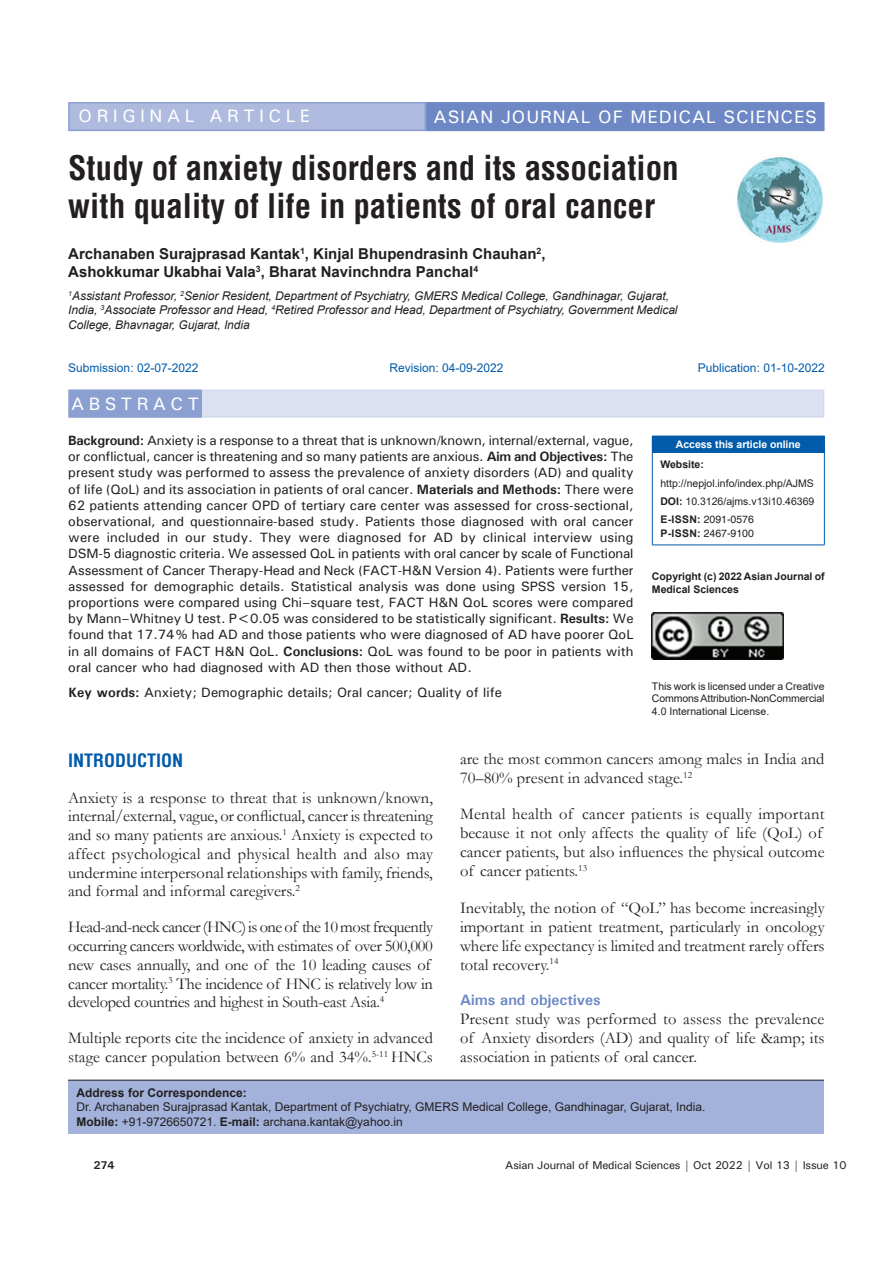
<style>
.page{position:relative;width:893px;height:1263px;background:#fff}
.page>*{position:absolute;margin:0;border:0;box-sizing:border-box;transform-origin:0 0}
.AT{font:700 condensed 33px/37.5px "Helvetica";color:#231f20}
.AH{font:500 18px "Univers";letter-spacing:.05em;color:#fff}
.AH-2{font:500 18px "Univers";letter-spacing:.25em;color:#fff}
.t1{font:700 condensed 18px "Helvetica";color:#015aaa}
.ABSH{font:500 18px "Univers";letter-spacing:.25em;color:#fff}
.TX{font:16.5px/19px "Garamond";color:#231f20;text-align:justify}
.TX-2{font:16.5px/18.8px "Garamond";letter-spacing:-.02em;color:#231f20}
.AU{font:700 15px/18px "Helvetica";color:#231f20}
.t2{font:700 15px "Univers";color:#6d88c5}
.ABS{font:500 13.5px/16.2px "Univers";color:#231f20;text-align:justify}
.KWD{font:500 13.5px "Univers";color:#231f20}
.AFF{font:italic 12px/14.4px "Arial";letter-spacing:-.005em;color:#231f20}
.ADD{font:12px/14.4px "Arial";color:#231f20}
.HIS{font:12px "Arial";color:#015aaa}
.t3{font:500 11.25px "Univers";letter-spacing:-.01em;color:#231f20}
.t4{font:700 11.25px "Univers";color:#231f20}
.License{font:10.5px/12.6px "Arial";letter-spacing:-.01em;color:#231f20;text-align:justify}
.License-2{font:700 10.5px/12.6px "Arial";color:#231f20}
.Web{font:10.5px/18.8px "Arial";color:#231f20}
.ISSN{font:10.5px/14.2px "Helvetica";color:#231f20}
.DOI{font:10.5px "Arial";color:#231f20}
.t5{font:700 10.5px "Arial";letter-spacing:-.005em;color:#fff}
.s1{font-weight:700}
</style>
<div class="page">
<div style="left:69px;top:390px;width:755px;height:28px;background:#dbe1f1"></div>
<div style="left:69px;top:390px;width:132px;height:27px;background:#8b9fd1"></div>
<div style="left:68px;top:390px;width:134px;height:28px;border:2px solid #8b9fd1"></div>
<div style="left:68px;top:1080px;width:756px;height:54px;background:#a3b2da"></div>
<hr style="left:68px;top:1080px;width:756px;height:1px;background:#231f20">
<img style="left:737px;top:157px;width:86px;height:86px">
<div style="left:69px;top:103px;width:356px;height:27px;background:#aebade"></div>
<div style="left:68px;top:102px;width:358px;height:29px;border:2px solid #8b9fd1"></div>
<div style="left:427px;top:103px;width:397px;height:27px;background:#6d88c5"></div>
<div style="left:426px;top:102px;width:398px;height:29px;border:2px solid #6d88c5"></div>
<div style="left:652px;top:436px;width:172px;height:16px;background:#015aaa"></div>
<svg style="left:824px;top:436px;width:1px;height:16px"></svg>
<hr style="left:652px;top:453px;width:1px;height:91px;background:#015aaa">
<hr style="left:652px;top:452px;width:173px;height:1px;background:#015aaa">
<hr style="left:824px;top:453px;width:1px;height:91px;background:#015aaa">
<hr style="left:652px;top:544px;width:173px;height:1px;background:#015aaa">
<img style="left:652px;top:613px;width:132px;height:46px">
<p class="AH-2" style="left:79px;top:105px;width:233px">ORIGINAL ARTICLE</p>
<p class="AH" style="left:434px;top:105px;width:385px">ASIAN JOURNAL OF MEDICAL SCIENCES</p>
<p class="AT" style="left:68px;top:149px;width:612px">Study of anxiety disorders and its association with quality of life in patients of oral cancer</p>
<p class="AU" style="left:68px;top:245px;width:479px">Archanaben Surajprasad Kantak<sup>1</sup>, Kinjal Bhupendrasinh Chauhan<sup>2</sup>,<br>Ashokkumar Ukabhai Vala<sup>3</sup>, Bharat Navinchndra Panchal<sup>4</sup></p>
<p class="AFF" style="left:68px;top:289px;width:611px"><sup>1</sup>Assistant Professor, <sup>2</sup>Senior Resident, Department of Psychiatry, GMERS Medical College, Gandhinagar, Gujarat,<br>India, <sup>3</sup>Associate Professor and Head, <sup>4</sup>Retired Professor and Head, Department of Psychiatry, Government Medical<br>College, Bhavnagar, Gujarat, India</p>
<p class="HIS" style="left:68px;top:359px;width:132px">Submission: 02-07-2022</p>
<p class="HIS" style="left:389px;top:359px;width:116px">Revision: 04-09-2022</p>
<p class="HIS" style="left:698px;top:359px;width:128px">Publication: 01-10-2022</p>
<p class="ABSH" style="left:71px;top:392px;width:129px">ABSTRACT</p>
<p class="ABS" style="left:68px;top:432px;width:567px"><span class="s1">Background:</span> Anxiety is a response to a threat that is unknown/known, internal/external, vague, or conflictual, cancer is threatening and so many patients are anxious. <span class="s1">Aim and Objectives:</span> The present study was performed to assess the prevalence of anxiety disorders (AD) and quality of life (QoL) and its association in patients of oral cancer. <span class="s1">Materials and Methods:</span> There were 62 patients attending cancer OPD of tertiary care center was assessed for cross-sectional, observational, and questionnaire-based study. Patients those diagnosed with oral cancer were included in our study. They were diagnosed for AD by clinical interview using DSM-5 diagnostic criteria. We assessed QoL in patients with oral cancer by scale of Functional Assessment of Cancer Therapy-Head and Neck (FACT-H&amp;N Version 4). Patients were further assessed for demographic details. Statistical analysis was done using SPSS version 15, proportions were compared using Chi–square test, FACT H&amp;N QoL scores were compared by Mann–Whitney U test. P&lt;0.05 was considered to be statistically significant. <span class="s1">Results:</span> We found that 17.74% had AD and those patients who were diagnosed of AD have poorer QoL in all domains of FACT H&amp;N QoL. <span class="s1">Conclusions:</span> QoL was found to be poor in patients with oral cancer who had diagnosed with AD then those without AD.</p>
<p class="KWD" style="left:68px;top:683px;width:435px"><span class="s1">Key words:</span> Anxiety; Demographic details; Oral cancer; Quality of life</p>
<p class="t5" style="left:676px;top:437px;width:126px">Access this article online</p>
<p class="Web" style="left:660px;top:455px;width:155px"><span class="s1">Website: </span>http://nepjol.info/index.php/AJMS</p>
<p class="DOI" style="left:660px;top:494px;width:156px"><span class="s1">DOI:</span> 10.3126/ajms.v13i10.46369</p>
<p class="ISSN" style="left:661px;top:512px;width:95px"><span class="s1">E-ISSN:</span> 2091-0576<br><span class="s1">P-ISSN:</span> 2467-9100</p>
<p class="License-2" style="left:652px;top:570px;width:174px">Copyright (c) 2022 Asian Journal of<br>Medical Sciences</p>
<p class="License" style="left:652px;top:680px;width:174px">This work is licensed under a Creative Commons Attribution-NonCommercial 4.0 International License.</p>
<h1 class="t1" style="left:68px;top:748px;width:117px">INTRODUCTION</h1>
<p class="TX" style="left:68px;top:788px;width:366px">Anxiety is a response to threat that is unknown/known, internal/external, vague, or conflictual, cancer is threatening and so many patients are anxious.<sup>1</sup> Anxiety is expected to affect psychological and physical health and also may undermine interpersonal relationships with family, friends, and formal and informal caregivers.<sup>2</sup></p>
<p class="TX-2" style="left:68px;top:917px;width:366px">Head-and-neck cancer (HNC) is one of the 10 most frequently occurring cancers worldwide, with estimates of over 500,000 new cases annually, and one of the 10 leading causes of cancer mortality.<sup>3</sup> The incidence of HNC is relatively low in developed countries and highest in South-east Asia.<sup>4</sup></p>
<p class="TX" style="left:68px;top:1028px;width:366px">Multiple reports cite the incidence of anxiety in advanced stage cancer population between 6% and 34%.<sup>5-11</sup> HNCs</p>
<p class="TX" style="left:460px;top:749px;width:366px">are the most common cancers among males in India and<br>70–80% present in advanced stage.<sup>12</sup></p>
<p class="TX" style="left:460px;top:804px;width:366px;text-align:left">Mental health of cancer patients is equally important because it not only affects the quality of life (QoL) of cancer patients, but also influences the physical outcome of cancer patients.<sup>13</sup></p>
<p class="TX" style="left:460px;top:897px;width:366px">Inevitably, the notion of “QoL” has become increasingly important in patient treatment, particularly in oncology where life expectancy is limited and treatment rarely offers total recovery.<sup>14</sup></p>
<h2 class="t2" style="left:460px;top:991px;width:142px">Aims and objectives</h2>
<p class="TX" style="left:460px;top:1009px;width:366px">Present study was performed to assess the prevalence of Anxiety disorders (AD) and quality of life &amp;amp; its association in patients of oral cancer.</p>
<p class="ADD" style="left:77px;top:1085px;width:630px"><span class="s1">Address for Correspondence:<br></span>Dr. Archanaben Surajprasad Kantak, Department of Psychiatry, GMERS Medical College, Gandhinagar, Gujarat, India.<br><span class="s1">Mobile:</span> +91-9726650721. <span class="s1">E-mail:</span> archana.kantak@yahoo.in</p>
<p class="t4" style="left:93px;top:1158px;width:23px">274</p>
<p class="t3" style="left:505px;top:1157px;width:343px">Asian Journal of Medical Sciences | Oct 2022 | Vol 13 | Issue 10</p>
</div>
